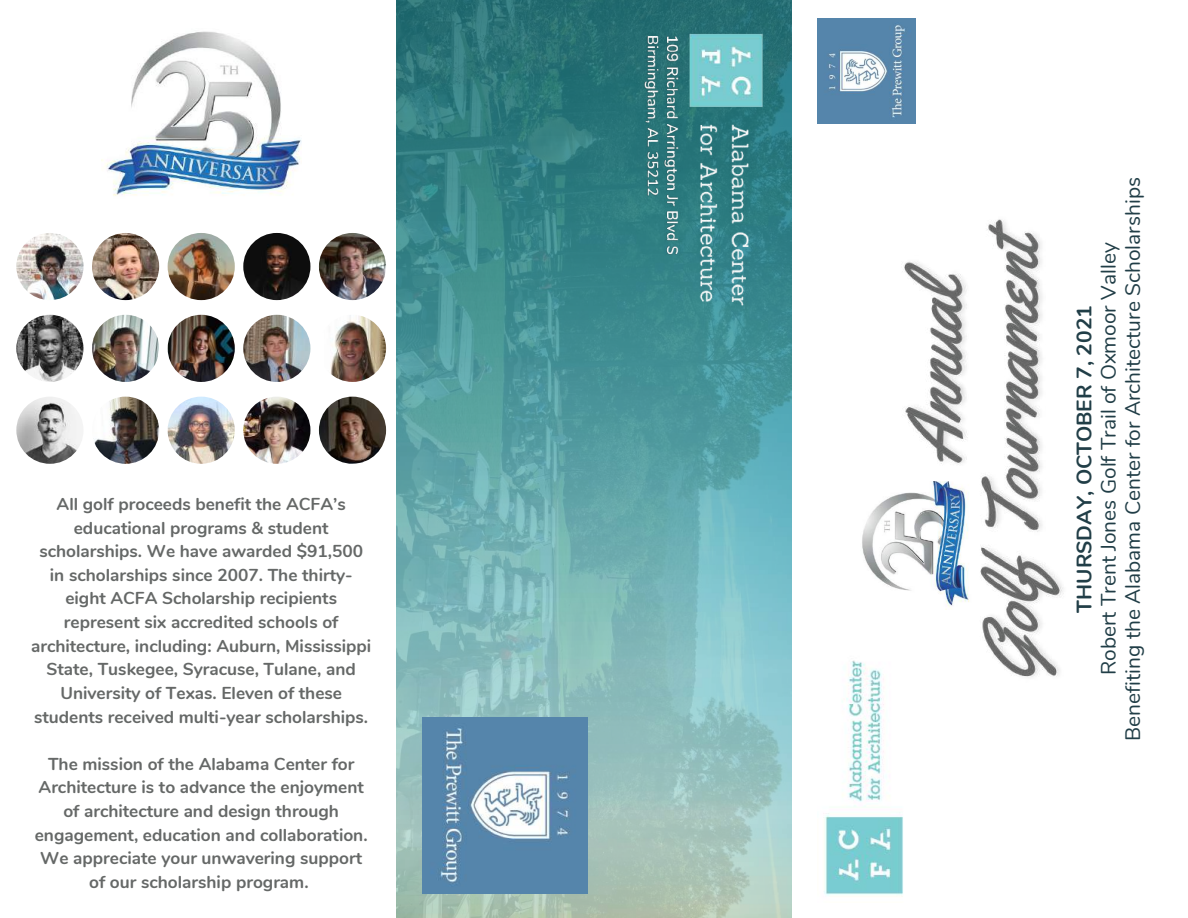
<style>
.page{position:relative;width:1188px;height:918px;background:#fff}
.page>*{position:absolute;margin:0;border:0;box-sizing:border-box;transform-origin:0 0}
.t1{font:21px/24.5px "Nunito";color:#213e47;text-align:center}
.t2{font:700 21px "Nunito";color:#213e47}
.t3{font:700 17.25px/23.7px "Nunito";color:#656867;text-align:center}
</style>
<div class="page">
<img style="left:396px;top:0;width:396px;height:918px">
<img style="left:681px;top:18px;width:86px;height:298px">
<img style="left:423px;top:718px;width:164px;height:175px">
<img style="left:16px;top:233px;width:68px;height:67px;border-radius:50%">
<img style="left:92px;top:233px;width:67px;height:67px;border-radius:50%">
<img style="left:168px;top:233px;width:67px;height:67px;border-radius:50%">
<img style="left:243px;top:233px;width:67px;height:67px;border-radius:50%">
<img style="left:319px;top:233px;width:67px;height:67px;border-radius:50%">
<img style="left:16px;top:315px;width:68px;height:67px;border-radius:50%">
<img style="left:92px;top:315px;width:67px;height:67px;border-radius:50%">
<img style="left:168px;top:315px;width:67px;height:67px;border-radius:50%">
<img style="left:243px;top:315px;width:67px;height:67px;border-radius:50%">
<img style="left:319px;top:315px;width:67px;height:67px;border-radius:50%">
<img style="left:16px;top:397px;width:68px;height:67px;border-radius:50%">
<img style="left:92px;top:397px;width:67px;height:67px;border-radius:50%">
<img style="left:168px;top:397px;width:67px;height:67px;border-radius:50%">
<img style="left:243px;top:397px;width:67px;height:67px;border-radius:50%">
<img style="left:319px;top:397px;width:67px;height:67px;border-radius:50%">
<img style="left:824px;top:660px;width:79px;height:236px">
<img style="left:818px;top:18px;width:98px;height:105px">
<img style="left:878px;top:219px;width:186px;height:471px">
<img style="left:862px;top:481px;width:111px;height:128px">
<img style="left:102px;top:31px;width:199px;height:165px">
<img style="left:640px;top:33px;width:43px;height:223px">
<p class="t3" style="left:31px;top:492px;width:342px">All golf proceeds benefit the ACFA’s educational programs &amp; student scholarships. We have awarded $91,500 in scholarships since 2007. The thirty&shy;eight ACFA Scholarship recipients represent six accredited schools of architecture, including: Auburn, Mississippi State, Tuskegee, Syracuse, Tulane, and University of Texas. Eleven of these students received multi-year scholarships.</p>
<p class="t3" style="left:35px;top:752px;width:334px">The mission of the Alabama Center for Architecture is to advance the enjoyment of architecture and design through engagement, education and collaboration.<br>We appreciate your unwavering support of our scholarship program.</p>
<p class="t1" style="left:1097px;top:741px;width:565px;rotate:-90deg">Robert Trent Jones Golf Trail of Oxmoor Valley<br>Benefiting the Alabama Center for Architecture Scholarships</p>
<p class="t2" style="left:1070px;top:613px;width:309px;rotate:-90deg">THURSDAY, OCTOBER 7, 2021</p>
</div>
